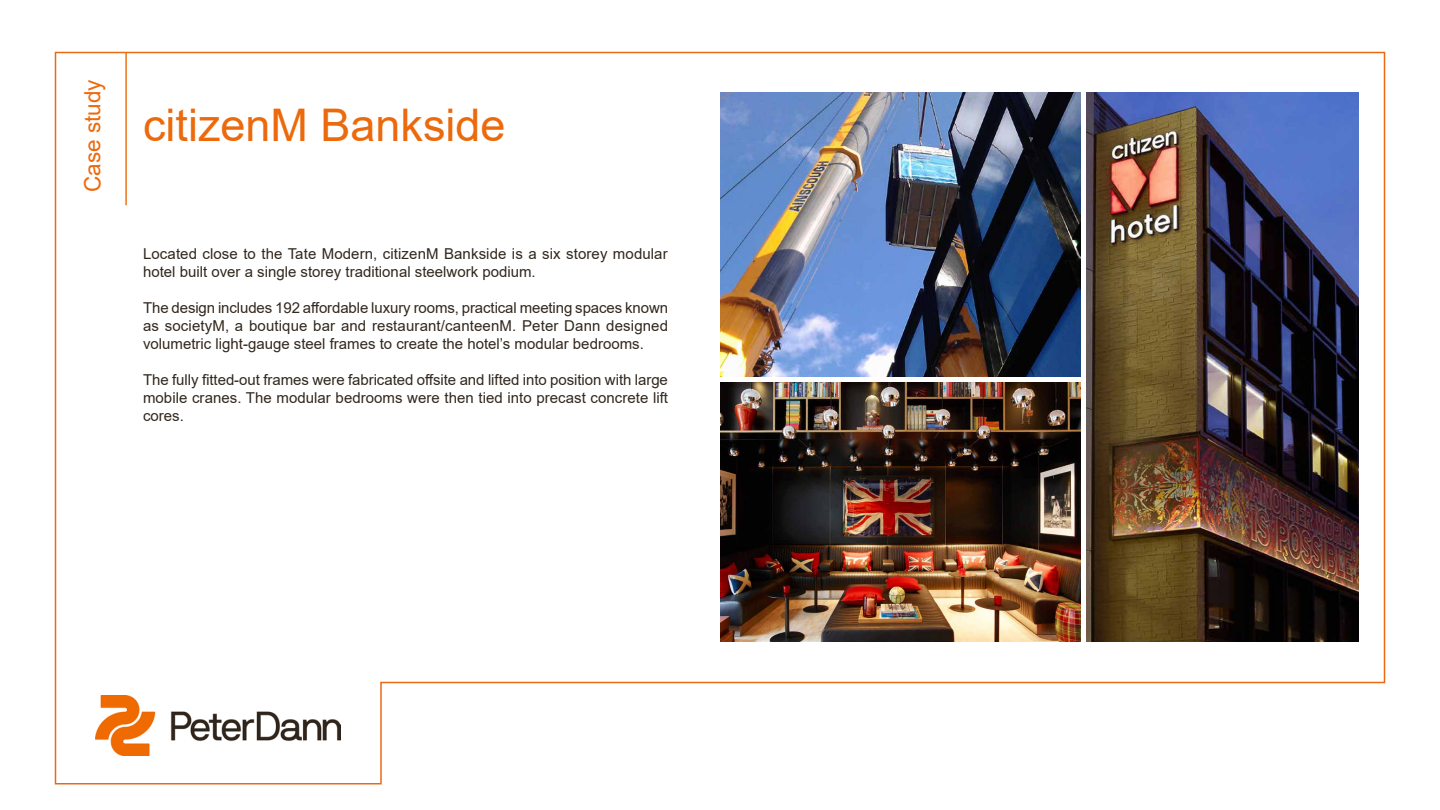
<style>
.page{position:relative;width:1440px;height:810px;background:#fff}
.page>*{position:absolute;margin:0;border:0;box-sizing:border-box;transform-origin:0 0}
.t1{font:45px "Arial";color:#ec690c}
.t2{font:22.5px "Arial";color:#ec690c}
.t3{font:15px/18px "Arial";color:#31271d;text-align:justify}
</style>
<div class="page">
<img style="left:54px;top:51px;width:1332px;height:734px">
<img style="left:96px;top:696px;width:245px;height:60px">
<h2 class="t2" style="left:77px;top:192px;width:114px;rotate:-90deg">Case study</h2>
<h1 class="t1" style="left:143px;top:94px;width:364px">citizenM Bankside</h1>
<p class="t3" style="left:143px;top:245px;width:526px">Located close to the Tate Modern, citizenM Bankside is a six storey modular hotel built over a single storey traditional steelwork podium.</p>
<p class="t3" style="left:143px;top:299px;width:527px">The design includes 192 affordable luxury rooms, practical meeting spaces known as societyM, a boutique bar and restaurant/canteenM. Peter Dann designed volumetric light-gauge steel frames to create the hotel’s modular bedrooms.</p>
<p class="t3" style="left:143px;top:371px;width:527px">The fully fitted-out frames were fabricated offsite and lifted into position with large mobile cranes. The modular bedrooms were then tied into precast concrete lift cores.</p>
</div>
